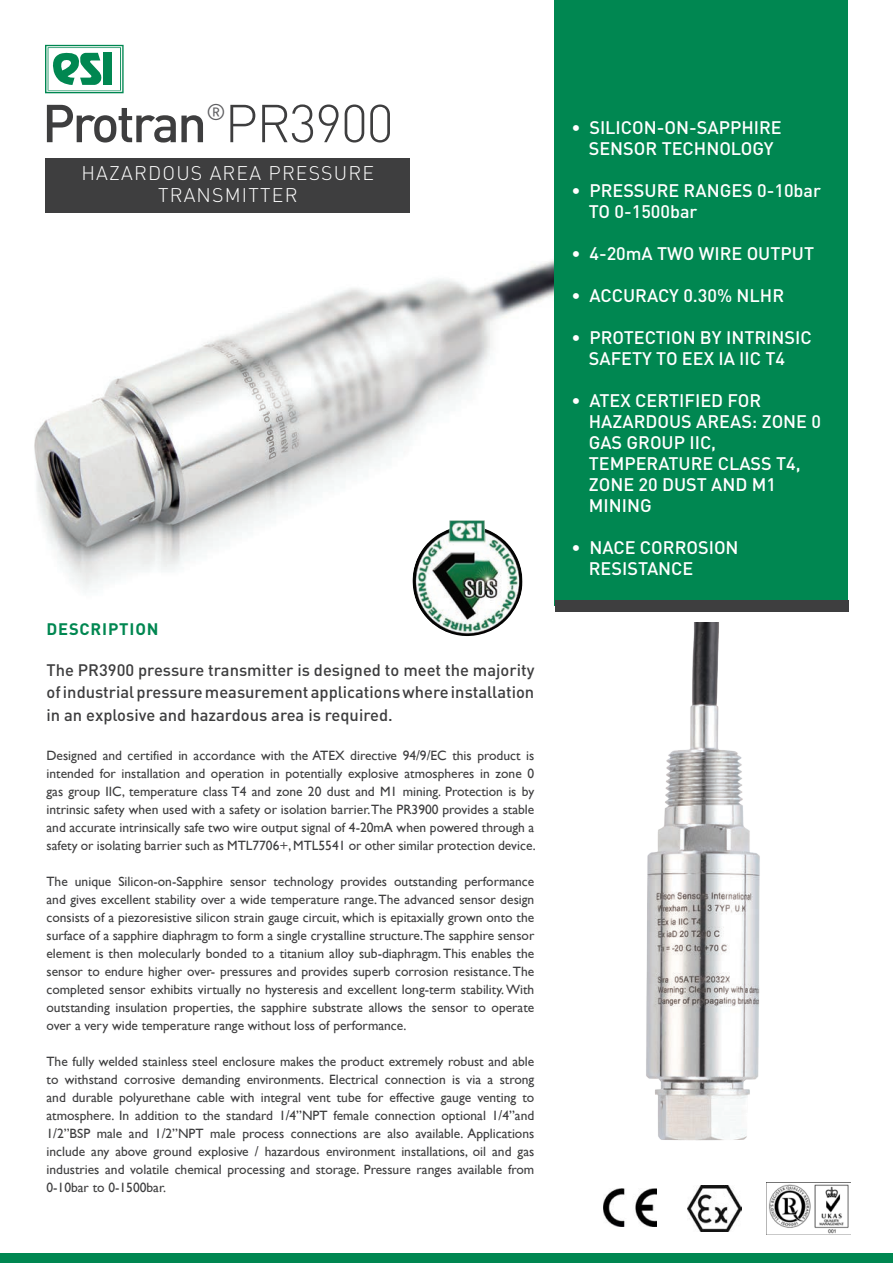
<style>
.page{position:relative;width:893px;height:1263px;background:#fff}
.page>*{position:absolute;margin:0;border:0;box-sizing:border-box;transform-origin:0 0}
.t1{font:500 52.5px "DINOT";letter-spacing:-.05em;color:#3e3e3f}
.t2{font:22.5px "DINOT";color:#5f5f62}
.t3{font:300 19.5px/22.5px "DINOT";letter-spacing:.06em;color:#fff;text-align:center}
.t4{font:500 18px "DINOT";color:#fff}
.t5{font:500 16.5px/22.5px "DINOT";color:#3e3e3f;text-align:justify}
.t6{font:700 16.5px "DINOT";letter-spacing:.05em;color:#008751}
.t7{font:13.5px/18px "Gill Sans";color:#3e3e3f;text-align:justify}
.s1{font-weight:300}
</style>
<div class="page">
<img style="left:34px;top:239px;width:521px;height:367px">
<div style="left:555px;top:0;width:293px;height:606px;background:#008751"></div>
<img style="left:646px;top:623px;width:114px;height:518px">
<div style="left:46px;top:158px;width:364px;height:55px;background:#3e3e3f"></div>
<div style="left:555px;top:600px;width:293px;height:12px;background:#3e3e3f"></div>
<div style="left:0;top:1254px;width:893px;height:9px;background:#008751"></div>
<svg style="left:45px;top:45px;width:79px;height:48px"></svg>
<img style="left:412px;top:520px;width:112px;height:116px">
<img style="left:604px;top:1188px;width:52px;height:38px">
<img style="left:688px;top:1185px;width:53px;height:46px">
<img style="left:767px;top:1182px;width:83px;height:52px">
<p class="t1" style="left:42px;top:88px;width:353px">Protran <span class="s1">PR3900</span></p>
<p class="t2" style="left:206px;top:97px;width:21px">®</p>
<p class="t3" style="left:81px;top:161px;width:294px">HAZARDOUS AREA PRESSURE<br>TRANSMITTER</p>
<p class="t6" style="left:46px;top:618px;width:114px">DESCRIPTION</p>
<p class="t5" style="left:46px;top:658px;width:489px">The PR3900 pressure transmitter is designed to meet the majority of industrial pressure measurement applications where installation in an explosive and hazardous area is required.</p>
<p class="t7" style="left:46px;top:746px;width:491px">Designed and certified in accordance with the ATEX directive 94/9/EC this product is intended for installation and operation in potentially explosive atmospheres in zone 0 gas group IIC, temperature class T4 and zone 20 dust and M1 mining. Protection is by intrinsic safety when used with a safety or isolation barrier. The PR3900 provides a stable and accurate intrinsically safe two wire output signal of 4-20mA when powered through a safety or isolating barrier such as MTL7706+, MTL5541 or other similar protection device.</p>
<p class="t7" style="left:46px;top:872px;width:489px">The unique Silicon-on-Sapphire sensor technology provides outstanding performance and gives excellent stability over a wide temperature range. The advanced sensor design consists of a piezoresistive silicon strain gauge circuit, which is epitaxially grown onto the surface of a sapphire diaphragm to form a single crystalline structure.The sapphire sensor element is then molecularly bonded to a titanium alloy sub-diaphragm. This enables the sensor to endure higher over- pressures and provides superb corrosion resistance. The completed sensor exhibits virtually no hysteresis and excellent long-term stability. With outstanding insulation properties, the sapphire substrate allows the sensor to operate over a very wide temperature range without loss of performance.</p>
<p class="t7" style="left:46px;top:1052px;width:489px">The fully welded stainless steel enclosure makes the product extremely robust and able to withstand corrosive demanding environments. Electrical connection is via a strong and durable polyurethane cable with integral vent tube for effective gauge venting to atmosphere. In addition to the standard 1/4”NPT female connection optional 1/4”and 1/2”BSP male and 1/2”NPT male process connections are also available. Applications include any above ground explosive / hazardous environment installations, oil and gas industries and volatile chemical processing and storage. Pressure ranges available from 0-10bar to 0-1500bar.</p>
<p class="t4" style="left:572px;top:115px;width:212px">• SILICON-ON-SAPPHIRE</p>
<p class="t4" style="left:589px;top:136px;width:186px">SENSOR TECHNOLOGY</p>
<p class="t4" style="left:572px;top:178px;width:251px">• PRESSURE RANGES 0-10bar</p>
<p class="t4" style="left:589px;top:199px;width:110px">TO 0-1500bar</p>
<p class="t4" style="left:572px;top:241px;width:244px">• 4-20mA TWO WIRE OUTPUT</p>
<p class="t4" style="left:572px;top:283px;width:214px">• ACCURACY 0.30% NLHR</p>
<p class="t4" style="left:572px;top:325px;width:242px">• PROTECTION BY INTRINSIC</p>
<p class="t4" style="left:589px;top:346px;width:198px">SAFETY TO EEX IA IIC T4</p>
<p class="t4" style="left:572px;top:388px;width:191px">• ATEX CERTIFIED FOR</p>
<p class="t4" style="left:589px;top:409px;width:234px">HAZARDOUS AREAS: ZONE 0</p>
<p class="t4" style="left:589px;top:430px;width:129px">GAS GROUP IIC,</p>
<p class="t4" style="left:589px;top:451px;width:213px">TEMPERATURE CLASS T4,</p>
<p class="t4" style="left:589px;top:472px;width:189px">ZONE 20 DUST AND M1</p>
<p class="t4" style="left:589px;top:493px;width:64px">MINING</p>
<p class="t4" style="left:572px;top:535px;width:169px">• NACE CORROSION</p>
<p class="t4" style="left:589px;top:556px;width:106px">RESISTANCE</p>
</div>
